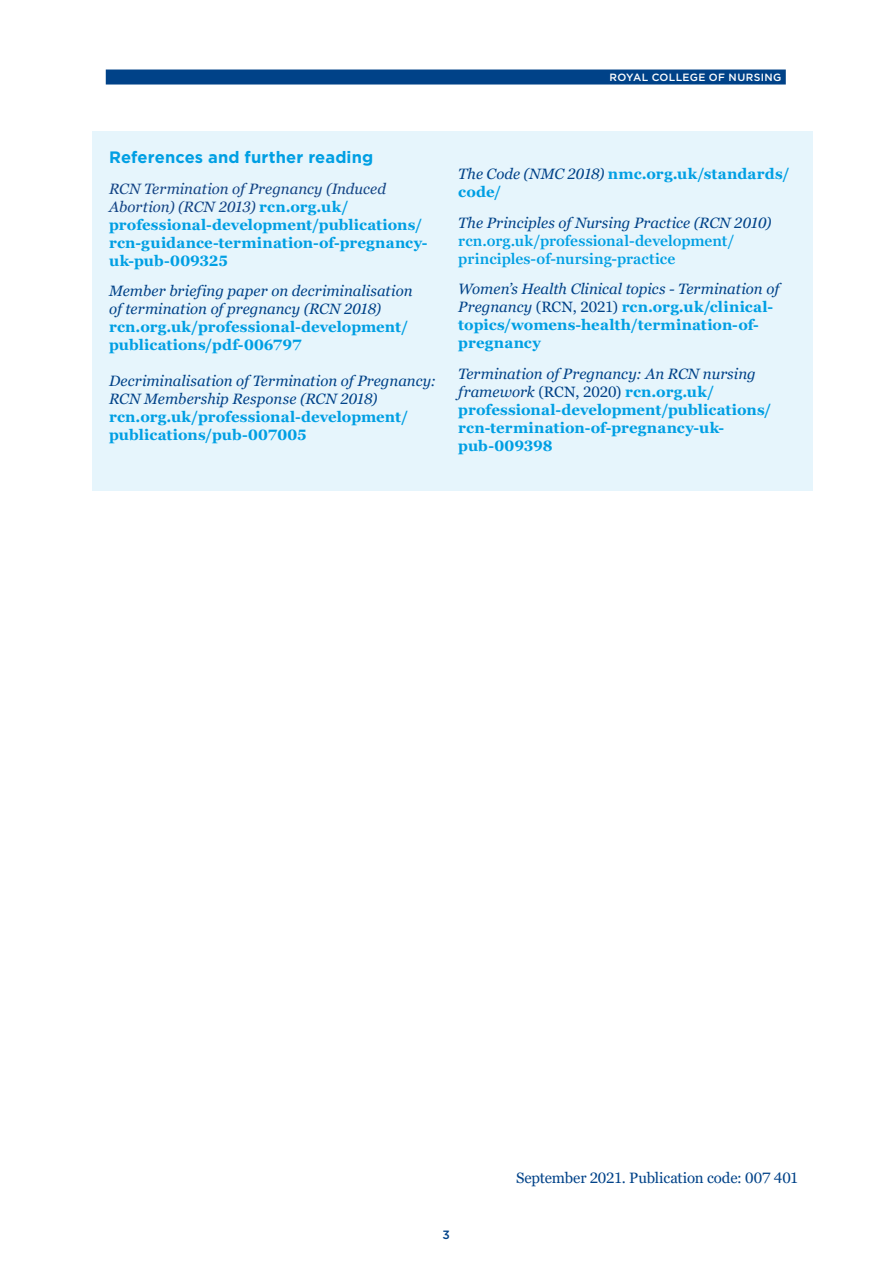
<style>
.page{position:relative;width:893px;height:1263px;background:#fff}
.page>*{position:absolute;margin:0;border:0;box-sizing:border-box;transform-origin:0 0}
.t1{font:700 16.5px "Gotham";letter-spacing:.005em;color:#009fe3}
.t2{font:700 15px/18px "Georgia Pro";color:#009fe3}
.t3{font:italic 15px/18px "Georgia Pro";color:#004288}
.t4{font:600 15px/18px "Georgia Pro";letter-spacing:-.005em;color:#009fe3}
.t5{font:15px "Georgia Pro";letter-spacing:-.015em;color:#004288}
.t6{font:500 12px "Gotham";color:#004288}
.t7{font:500 10.5px "Gotham";letter-spacing:.035em;color:#fff}
.s1{font-weight:400;font-style:italic;color:#134485}
.s2{font-weight:400;font-style:italic;color:#004288}
.s3{font-weight:400;color:#004288}
</style>
<div class="page">
<div style="left:106px;top:70px;width:680px;height:15px;background:#004288"></div>
<div style="left:92px;top:131px;width:720px;height:359px;background:#e6f5fc"></div>
<p class="t7" style="left:609px;top:70px;width:174px">ROYAL COLLEGE OF NURSING</p>
<p class="t1" style="left:109px;top:146px;width:266px">References and further reading</p>
<p class="t2" style="left:109px;top:180px;width:320px"><span class="s1">RCN Termination of Pregnancy (Induced Abortion) (RCN 2013)</span> rcn.org.uk/ professional-development/publications/ rcn-guidance-termination-of-pregnancy&shy;uk-pub-009325</p>
<p class="t3" style="left:109px;top:283px;width:305px">Member briefing paper on decriminalisation of termination of pregnancy (RCN 2018)</p>
<p class="t2" style="left:109px;top:319px;width:300px">rcn.org.uk/professional-development/ publications/pdf-006797</p>
<p class="t3" style="left:109px;top:373px;width:329px">Decriminalisation of Termination of Pregnancy:<br>RCN Membership Response (RCN 2018)</p>
<p class="t2" style="left:109px;top:409px;width:300px">rcn.org.uk/professional-development/ publications/pub-007005</p>
<p class="t2" style="left:458px;top:165px;width:333px"><span class="s2">The Code (NMC 2018)</span> nmc.org.uk/standards/ code/</p>
<p class="t3" style="left:458px;top:214px;width:315px">The Principles of Nursing Practice (RCN 2010)</p>
<p class="t4" style="left:458px;top:232px;width:278px">rcn.org.uk/professional-development/ principles-of-nursing-practice</p>
<p class="t2" style="left:458px;top:281px;width:322px"><span class="s2">Women’s Health Clinical topics - Termination of Pregnancy</span> <span class="s3">(RCN, 2021)</span> rcn.org.uk/clinical&shy;topics/womens-health/termination-of&shy;pregnancy</p>
<p class="t2" style="left:458px;top:366px;width:314px"><span class="s2">Termination of Pregnancy: An RCN nursing framework</span> <span class="s3">(RCN, 2020)</span> rcn.org.uk/ professional-development/publications/ rcn-termination-of-pregnancy-uk&shy;pub-009398</p>
<p class="t5" style="left:516px;top:1169px;width:284px">September 2021. Publication code: 007 401</p>
<p class="t6" style="left:442px;top:1227px;width:9px">3</p>
</div>
